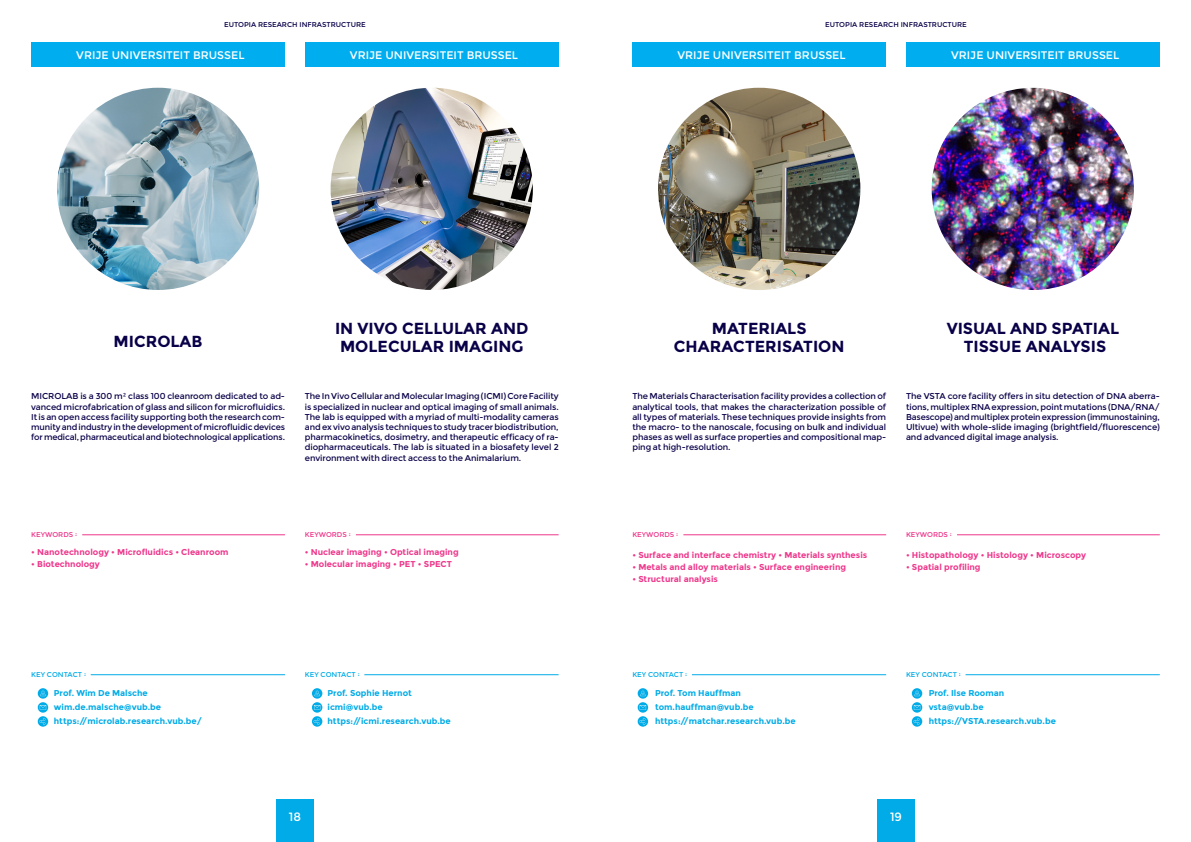
<style>
.page{position:relative;width:1191px;height:842px;background:#fff}
.page>*{position:absolute;margin:0;border:0;box-sizing:border-box;transform-origin:0 0}
.t1{font:700 16px "Montserrat";color:#090148}
.t2{font:12px "Montserrat";color:#fff}
.t3{font:11px "Montserrat";color:#fff}
.Labeur-Labos_Centre{font:8.5px/10.2px "Montserrat";letter-spacing:-.01em;color:#090148;text-align:justify}
.Keywords{font:700 8.5px "Montserrat";color:#ee378b}
.Contact{font:700 8.5px "Montserrat";color:#00abe7}
.t4{font:7px "Montserrat";color:#090148}
.t5{font:7px "Montserrat";color:#00abe7}
.t6{font:7px "Montserrat";color:#ee378b}
</style>
<div class="page">
<div style="left:276px;top:799px;width:38px;height:43px;background:#00abe7"></div>
<div style="left:877px;top:799px;width:38px;height:43px;background:#00abe7"></div>
<div style="left:31px;top:43px;width:254px;height:24px;background:#00aeef"></div>
<div style="left:305px;top:43px;width:253px;height:24px;background:#00aeef"></div>
<img style="left:57px;top:88px;width:202px;height:202px;border-radius:101px">
<img style="left:330px;top:88px;width:203px;height:202px;border-radius:101px">
<hr style="left:82px;top:535px;width:203px;height:1px;background:#ee378b">
<hr style="left:356px;top:535px;width:202px;height:1px;background:#ee378b">
<hr style="left:91px;top:674px;width:194px;height:1px;background:#00abe7">
<hr style="left:364px;top:674px;width:194px;height:1px;background:#00abe7">
<svg style="left:38px;top:688px;width:10px;height:11px"></svg>
<svg style="left:40px;top:691px;width:6px;height:5px"></svg>
<svg style="left:312px;top:688px;width:10px;height:11px"></svg>
<svg style="left:314px;top:691px;width:6px;height:5px"></svg>
<svg style="left:38px;top:702px;width:10px;height:11px"></svg>
<svg style="left:40px;top:705px;width:6px;height:5px"></svg>
<svg style="left:312px;top:702px;width:10px;height:11px"></svg>
<svg style="left:314px;top:705px;width:6px;height:5px"></svg>
<svg style="left:38px;top:716px;width:10px;height:11px"></svg>
<svg style="left:39px;top:718px;width:6px;height:7px"></svg>
<svg style="left:312px;top:716px;width:10px;height:11px"></svg>
<svg style="left:314px;top:718px;width:5px;height:7px"></svg>
<div style="left:632px;top:43px;width:254px;height:24px;background:#00aeef"></div>
<div style="left:906px;top:43px;width:253px;height:24px;background:#00aeef"></div>
<img style="left:658px;top:88px;width:202px;height:202px;border-radius:101px">
<img style="left:931px;top:88px;width:203px;height:202px;border-radius:101px">
<hr style="left:683px;top:535px;width:203px;height:1px;background:#ee378b">
<hr style="left:957px;top:535px;width:202px;height:1px;background:#ee378b">
<svg style="left:637px;top:688px;width:11px;height:11px"></svg>
<svg style="left:640px;top:691px;width:5px;height:5px"></svg>
<svg style="left:637px;top:702px;width:11px;height:11px"></svg>
<svg style="left:639px;top:705px;width:7px;height:5px"></svg>
<svg style="left:637px;top:716px;width:11px;height:11px"></svg>
<svg style="left:639px;top:718px;width:6px;height:7px"></svg>
<hr style="left:692px;top:674px;width:194px;height:1px;background:#00abe7">
<hr style="left:965px;top:674px;width:194px;height:1px;background:#00abe7">
<svg style="left:911px;top:688px;width:11px;height:11px"></svg>
<svg style="left:914px;top:691px;width:5px;height:5px"></svg>
<svg style="left:911px;top:702px;width:11px;height:11px"></svg>
<svg style="left:914px;top:705px;width:6px;height:5px"></svg>
<svg style="left:911px;top:716px;width:11px;height:11px"></svg>
<svg style="left:913px;top:718px;width:6px;height:7px"></svg>
<p class="t4" style="left:224px;top:20px;width:143px">EUTOPIA RESEARCH INFRASTRUCTURE</p>
<p class="t4" style="left:825px;top:20px;width:143px">EUTOPIA RESEARCH INFRASTRUCTURE</p>
<p class="t3" style="left:76px;top:49px;width:170px">VRIJE UNIVERSITEIT BRUSSEL</p>
<p class="t3" style="left:350px;top:49px;width:170px">VRIJE UNIVERSITEIT BRUSSEL</p>
<p class="t3" style="left:677px;top:49px;width:170px">VRIJE UNIVERSITEIT BRUSSEL</p>
<p class="t3" style="left:951px;top:49px;width:170px">VRIJE UNIVERSITEIT BRUSSEL</p>
<p class="t1" style="left:114px;top:332px;width:90px">MICROLAB</p>
<p class="t1" style="left:335px;top:319px;width:195px">IN VIVO CELLULAR AND</p>
<p class="t1" style="left:340px;top:337px;width:185px">MOLECULAR IMAGING</p>
<p class="t1" style="left:712px;top:319px;width:96px">MATERIALS</p>
<p class="t1" style="left:674px;top:337px;width:172px">CHARACTERISATION</p>
<p class="t1" style="left:946px;top:319px;width:174px">VISUAL AND SPATIAL</p>
<p class="t1" style="left:963px;top:337px;width:144px">TISSUE ANALYSIS</p>
<p class="Labeur-Labos_Centre" style="left:31px;top:391px;width:255px">MICROLAB is a 300 m² class 100 cleanroom dedicated to ad&shy;vanced microfabrication of glass and silicon for microfluidics.<br>It is an open access facility supporting both the research com&shy;munity and industry in the development of microfluidic devices for medical, pharmaceutical and biotechnological applications.</p>
<p class="Labeur-Labos_Centre" style="left:305px;top:391px;width:255px">The In Vivo Cellular and Molecular Imaging (ICMI) Core Facility is specialized in nuclear and optical imaging of small animals.<br>The lab is equipped with a myriad of multi-modality cameras and ex vivo analysis techniques to study tracer biodistribution, pharmacokinetics, dosimetry, and therapeutic efficacy of ra&shy;diopharmaceuticals. The lab is situated in a biosafety level 2 environment with direct access to the Animalarium.</p>
<p class="Labeur-Labos_Centre" style="left:632px;top:391px;width:255px">The Materials Characterisation facility provides a collection of analytical tools, that makes the characterization possible of all types of materials. These techniques provide insights from the macro- to the nanoscale, focusing on bulk and individual phases as well as surface properties and compositional map&shy;ping at high-resolution.</p>
<p class="Labeur-Labos_Centre" style="left:906px;top:391px;width:255px">The VSTA core facility offers in situ detection of DNA aberra&shy;tions, multiplex RNA expression, point mutations (DNA/RNA/ Basescope) and multiplex protein expression (immunostaining, Ultivue) with whole-slide imaging (brightfield/fluorescence) and advanced digital image analysis.</p>
<p class="t6" style="left:31px;top:530px;width:47px">KEYWORDS :</p>
<p class="t6" style="left:305px;top:530px;width:47px">KEYWORDS :</p>
<p class="t6" style="left:632px;top:530px;width:47px">KEYWORDS :</p>
<p class="t6" style="left:906px;top:530px;width:47px">KEYWORDS :</p>
<p class="Keywords" style="left:31px;top:547px;width:199px">• Nanotechnology • Microfluidics • Cleanroom</p>
<p class="Keywords" style="left:31px;top:559px;width:70px">• Biotechnology</p>
<p class="Keywords" style="left:305px;top:547px;width:155px">• Nuclear imaging • Optical imaging</p>
<p class="Keywords" style="left:305px;top:559px;width:149px">• Molecular imaging • PET • SPECT</p>
<p class="Keywords" style="left:632px;top:550px;width:236px">• Surface and interface chemistry • Materials synthesis</p>
<p class="Keywords" style="left:632px;top:562px;width:215px">• Metals and alloy materials • Surface engineering</p>
<p class="Keywords" style="left:632px;top:574px;width:87px">• Structural analysis</p>
<p class="Keywords" style="left:906px;top:550px;width:182px">• Histopathology • Histology • Microscopy</p>
<p class="Keywords" style="left:906px;top:562px;width:76px">• Spatial profiling</p>
<p class="t5" style="left:31px;top:670px;width:56px">KEY CONTACT :</p>
<p class="t5" style="left:305px;top:670px;width:56px">KEY CONTACT :</p>
<p class="Contact" style="left:54px;top:688px;width:95px">Prof. Wim De Malsche</p>
<p class="Contact" style="left:54px;top:702px;width:109px">wim.de.malsche@vub.be</p>
<p class="Contact" style="left:54px;top:716px;width:150px">https://microlab.research.vub.be/</p>
<p class="Contact" style="left:327px;top:688px;width:86px">Prof. Sophie Hernot</p>
<p class="Contact" style="left:327px;top:702px;width:57px">icmi@vub.be</p>
<p class="Contact" style="left:327px;top:716px;width:125px">https://icmi.research.vub.be</p>
<p class="t5" style="left:632px;top:670px;width:56px">KEY CONTACT :</p>
<p class="t5" style="left:906px;top:670px;width:56px">KEY CONTACT :</p>
<p class="Contact" style="left:928px;top:688px;width:77px">Prof. Ilse Rooman</p>
<p class="Contact" style="left:928px;top:702px;width:57px">vsta@vub.be</p>
<p class="Contact" style="left:928px;top:716px;width:129px">https://VSTA.research.vub.be</p>
<p class="Contact" style="left:655px;top:688px;width:87px">Prof. Tom Hauffman</p>
<p class="Contact" style="left:655px;top:702px;width:100px">tom.hauffman@vub.be</p>
<p class="Contact" style="left:655px;top:716px;width:142px">https://matchar.research.vub.be</p>
<h2 class="t2" style="left:289px;top:810px;width:14px">18</h2>
<h2 class="t2" style="left:890px;top:810px;width:13px">19</h2>
</div>
